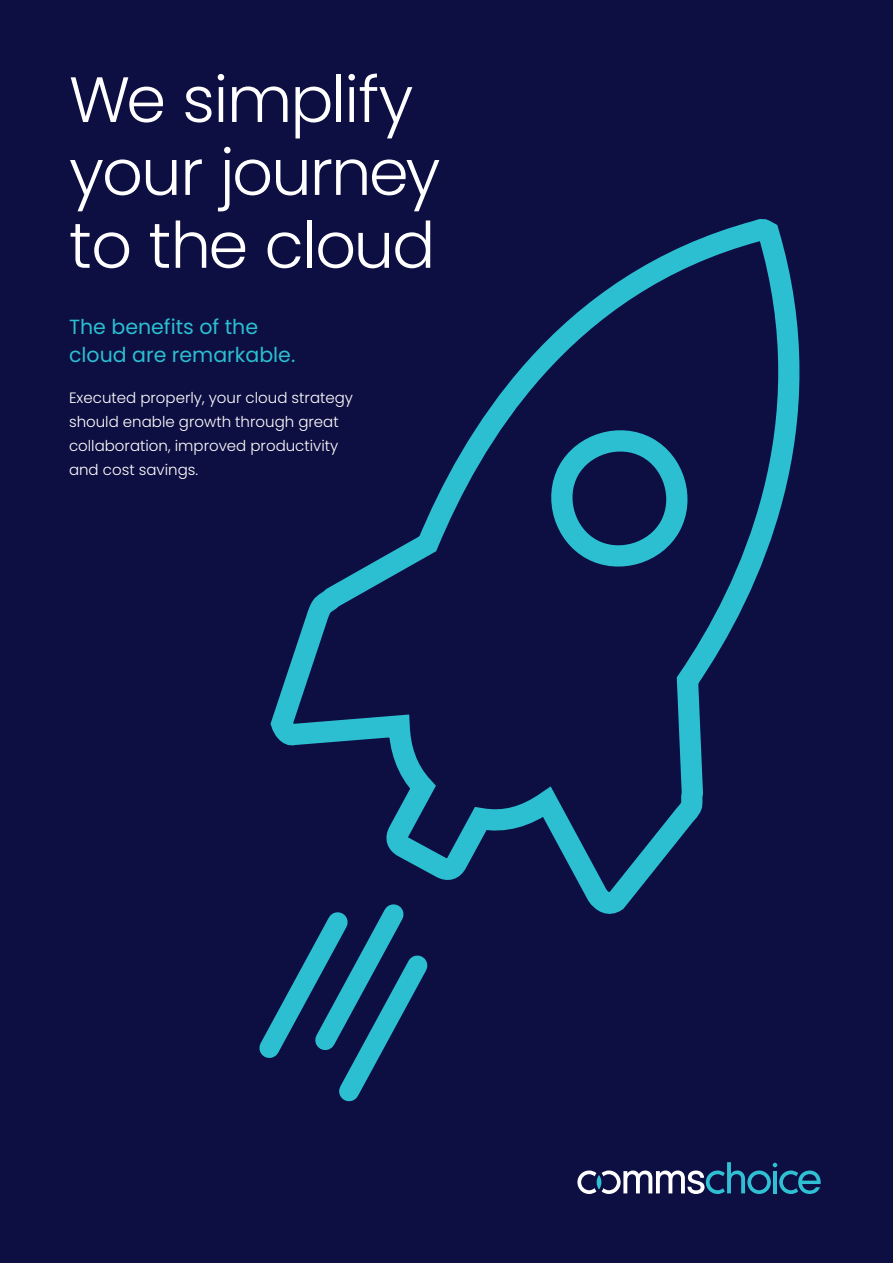
<style>
.page{position:relative;width:893px;height:1263px;background:#0d0e41}
.page>*{position:absolute;margin:0;border:0;box-sizing:border-box;transform-origin:0 0}
.t1{font:300 63.9px/72.9px "Poppins";letter-spacing:-.03em;color:#fff}
.t2{font:20.55px/28.2px "Poppins";color:#2cbed1}
.t3{font:300 15px/24px "Poppins";color:#fff}
</style>
<div class="page">
<svg style="left:270px;top:219px;width:530px;height:695px"></svg>
<svg style="left:525px;top:404px;width:189px;height:174px"></svg>
<svg style="left:259px;top:887px;width:185px;height:215px"></svg>
<svg style="left:577px;top:1162px;width:244px;height:32px"></svg>
<h1 class="t1" style="left:69px;top:63px;width:373px">We simplify your journey to the cloud</h1>
<h2 class="t2" style="left:69px;top:312px;width:228px">The benefits of the cloud are remarkable.</h2>
<p class="t3" style="left:69px;top:386px;width:286px">Executed properly, your cloud strategy should enable growth through great collaboration, improved productivity and cost savings.</p>
</div>
